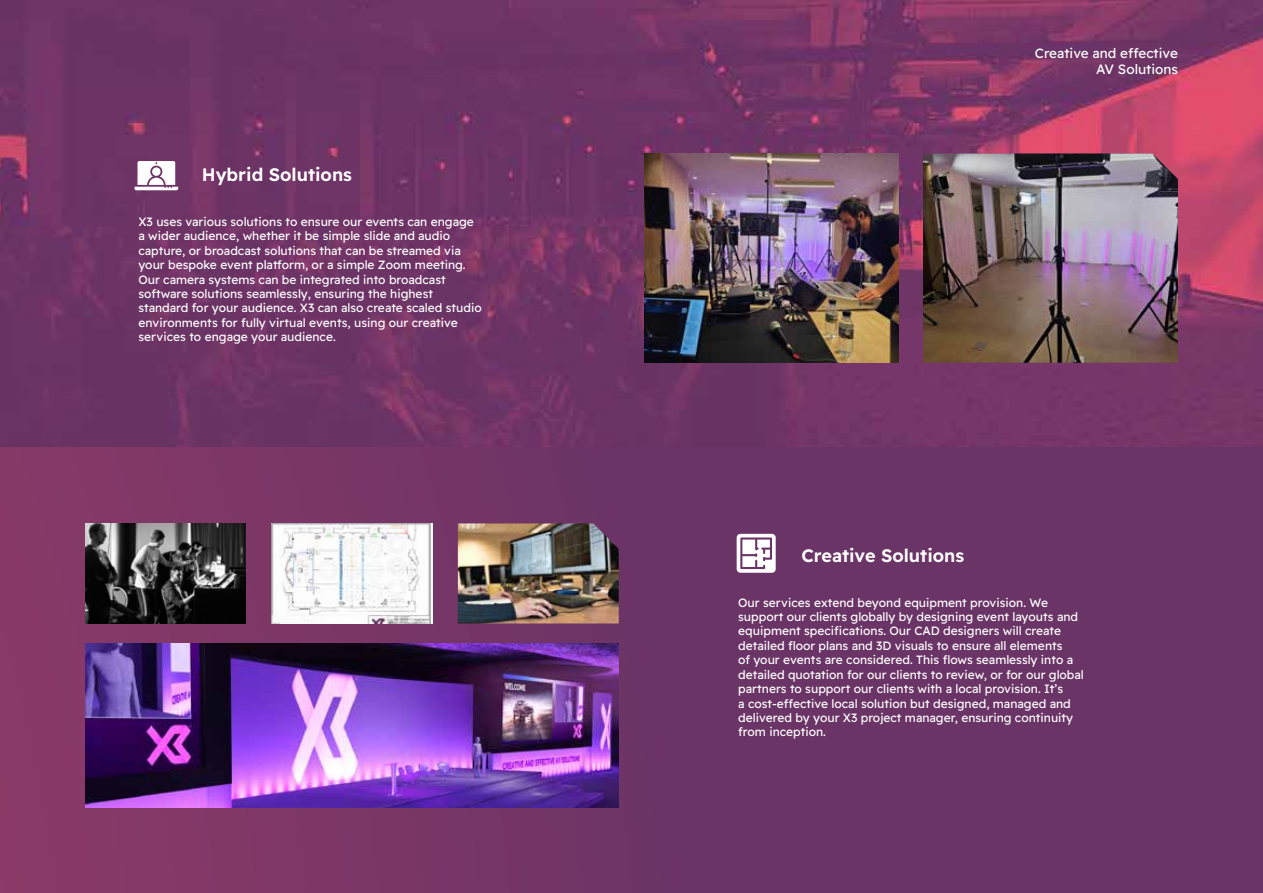
<style>
.page{position:relative;width:1263px;height:893px;background:#fff}
.page>*{position:absolute;margin:0;border:0;box-sizing:border-box;transform-origin:0 0}
.t1{font:600 18px "Readex Pro";color:#fff}
.t2{font:13.5px/16.2px "Readex Pro";color:#fff;text-align:right}
.t3{font:12px/14.4px "Readex Pro";color:#fff}
</style>
<div class="page">
<div style="left:0;top:0;width:1263px;height:893px;background:linear-gradient(to right,#833868,#633365)"></div>
<img style="left:0;top:0;width:1263px;height:446px">
<img style="left:644px;top:154px;width:254px;height:209px">
<img style="left:85px;top:523px;width:161px;height:100px">
<img style="left:271px;top:523px;width:161px;height:100px">
<img style="left:458px;top:523px;width:161px;height:100px">
<img style="left:923px;top:154px;width:255px;height:209px">
<svg style="left:135px;top:161px;width:43px;height:29px"></svg>
<img style="left:85px;top:643px;width:534px;height:165px">
<svg style="left:737px;top:534px;width:39px;height:39px"></svg>
<h1 class="t1" style="left:202px;top:164px;width:152px">Hybrid Solutions</h1>
<p class="t3" style="left:138px;top:215px;width:345px">X3 uses various solutions to ensure our events can engage a wider audience, whether it be simple slide and audio capture, or broadcast solutions that can be streamed via your bespoke event platform, or a simple Zoom meeting.<br>Our camera systems can be integrated into broadcast software solutions seamlessly, ensuring the highest standard for your audience. X3 can also create scaled studio environments for fully virtual events, using our creative services to engage your audience.</p>
<p class="t2" style="left:1035px;top:45px;width:144px">Creative and effective<br>AV Solutions</p>
<h1 class="t1" style="left:801px;top:545px;width:164px">Creative Solutions</h1>
<p class="t3" style="left:738px;top:595px;width:347px">Our services extend beyond equipment provision. We support our clients globally by designing event layouts and equipment specifications. Our CAD designers will create detailed floor plans and 3D visuals to ensure all elements<br>of your events are considered. This flows seamlessly into a detailed quotation for our clients to review, or for our global partners to support our clients with a local provision. It’s<br>a cost-effective local solution but designed, managed and delivered by your X3 project manager, ensuring continuity from inception.</p>
</div>
